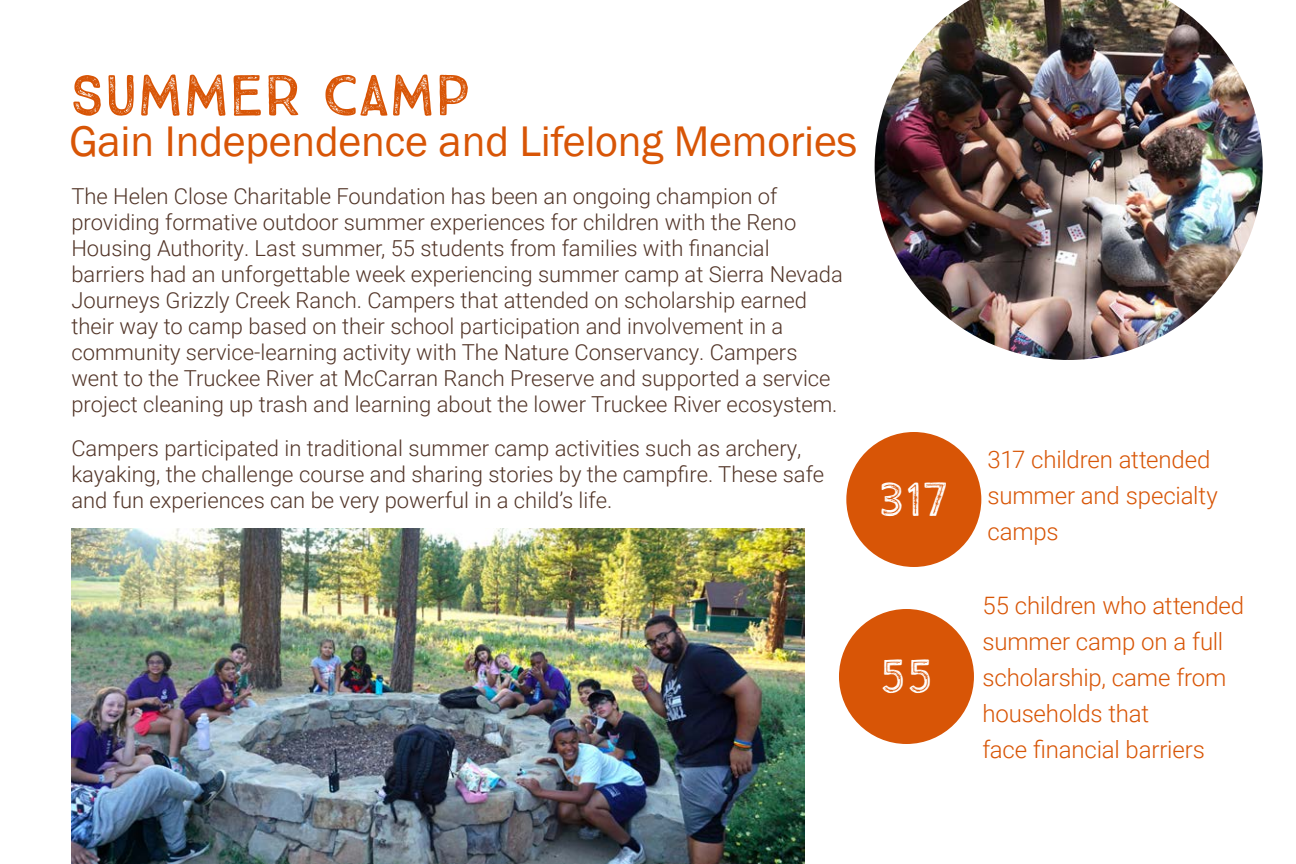
<style>
.page{position:relative;width:1296px;height:864px;background:#fff}
.page>*{position:absolute;margin:0;border:0;box-sizing:border-box;transform-origin:0 0}
.Body_Copy_Bullets{font:58px "True North Textures";letter-spacing:-.01em;color:#d85506}
.t1{font:48px "True North Textures Inline";color:#fff}
.Page_Head_Franklin_G{font:44px "Franklin Gothic";letter-spacing:-.005em;color:#d85506}
.t2{font:300 24px/36px "Roboto";letter-spacing:-.01em;color:#d85506}
.Body_Copy_14_24{font:300 22px/26px "Roboto";color:#523528}
</style>
<div class="page">
<div style="left:846px;top:432px;width:135px;height:135px;background:#d85506;border-radius:50%"></div>
<div style="left:839px;top:609px;width:135px;height:135px;background:#d85506;border-radius:50%"></div>
<img style="left:71px;top:528px;width:734px;height:336px">
<img style="left:875px;top:0;width:388px;height:360px">
<p class="Body_Copy_Bullets" style="left:69px;top:61px;width:403px">SUMMER CAMP</p>
<p class="Page_Head_Franklin_G" style="left:69px;top:114px;width:789px">Gain Independence and Lifelong Memories</p>
<p class="Body_Copy_14_24" style="left:71px;top:182px;width:773px">The Helen Close Charitable Foundation has been an ongoing champion of providing formative outdoor summer experiences for children with the Reno Housing Authority. Last summer, 55 students from families with financial barriers had an unforgettable week experiencing summer camp at Sierra Nevada Journeys Grizzly Creek Ranch. Campers that attended on scholarship earned their way to camp based on their school participation and involvement in a community service-learning activity with The Nature Conservancy. Campers went to the Truckee River at McCarran Ranch Preserve and supported a service project cleaning up trash and learning about the lower Truckee River ecosystem.</p>
<p class="Body_Copy_14_24" style="left:71px;top:434px;width:754px">Campers participated in traditional summer camp activities such as archery, kayaking, the challenge course and sharing stories by the campfire. These safe and fun experiences can be very powerful in a child’s life.</p>
<p class="t1" style="left:879px;top:470px;width:72px">317</p>
<p class="t1" style="left:880px;top:647px;width:55px">55</p>
<p class="t2" style="left:988px;top:441px;width:232px">317 children attended summer and specialty camps</p>
<p class="t2" style="left:982px;top:586px;width:263px">55 children who attended summer camp on a full scholarship, came from households that<br>face financial barriers</p>
</div>
